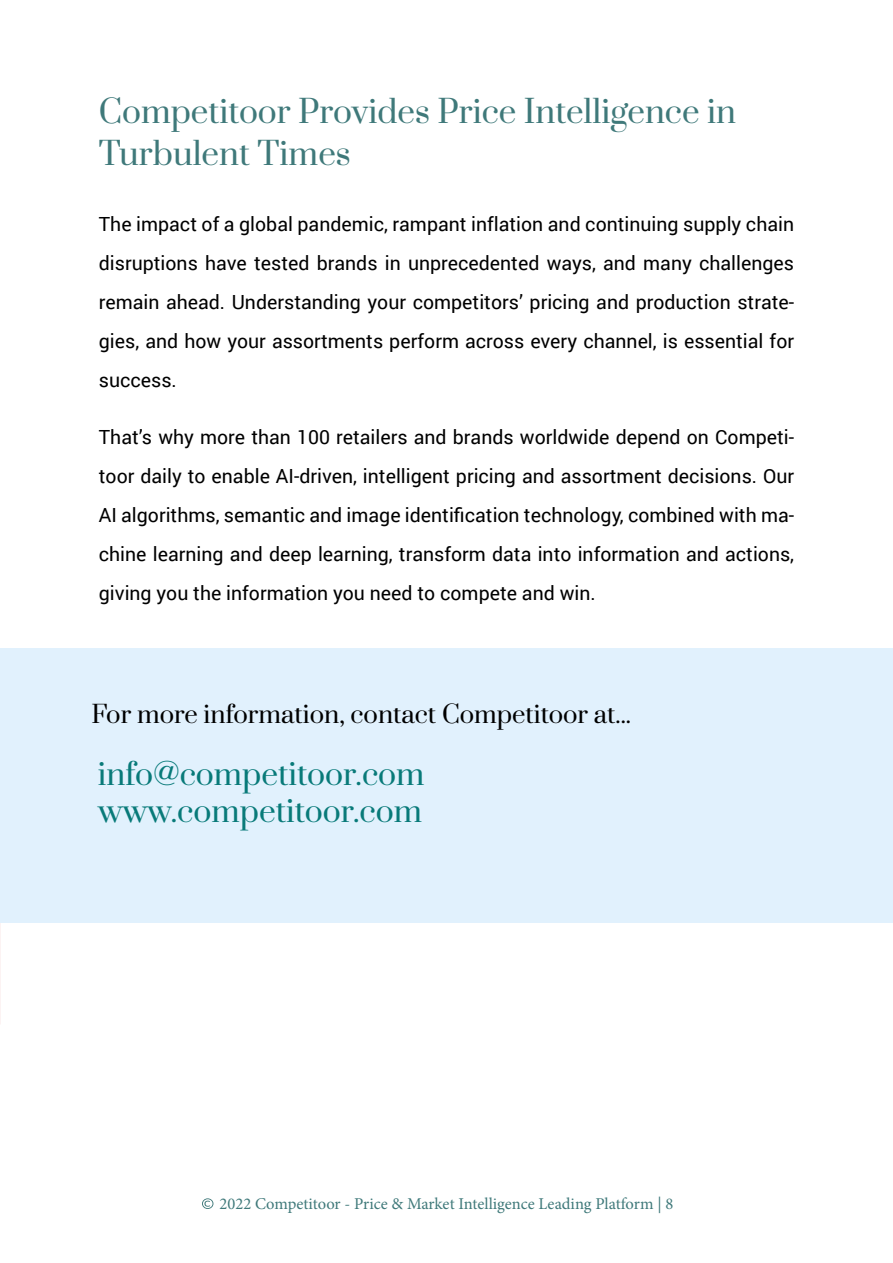
<style>
.page{position:relative;width:893px;height:1263px;background:#fff}
.page>*{position:absolute;margin:0;border:0;box-sizing:border-box;transform-origin:0 0}
.t1{font:31.5px/42px "Prata";color:#3f797a}
.t2{font:30px/37.5px "Prata";color:#087a79}
.t3{font:24px "Prata";color:#000}
.t4{font:19.5px/39px "Roboto";color:#000;text-align:justify}
.t5{font:16.5px "Minion Pro";color:#3f797a}
</style>
<div class="page">
<div style="left:0;top:648px;width:893px;height:275px;background:#e1f1fd"></div>
<svg style="left:202px;top:1198px;width:11px;height:11px"></svg>
<h1 class="t1" style="left:99px;top:91px;width:639px">Competitoor Provides Price Intelligence in<br>Turbulent Times</h1>
<p class="t4" style="left:99px;top:204px;width:697px">The impact of a global pandemic, rampant inflation and continuing supply chain disruptions have tested brands in unprecedented ways, and many challenges remain ahead. Understanding your competitors’ pricing and production strate&shy;gies, and how your assortments perform across every channel, is essential for success.</p>
<p class="t4" style="left:99px;top:416px;width:697px">That’s why more than 100 retailers and brands worldwide depend on Competi&shy;toor daily to enable AI-driven, intelligent pricing and assortment decisions. Our AI algorithms, semantic and image identification technology, combined with ma&shy;chine learning and deep learning, transform data into information and actions, giving you the information you need to compete and win.</p>
<p class="t3" style="left:91px;top:699px;width:541px">For more information, contact Competitoor at...</p>
<h2 class="t2" style="left:98px;top:755px;width:328px">info@competitoor.com www.competitoor.com</h2>
<p class="t5" style="left:220px;top:1193px;width:455px">2022 Competitoor - Price &amp; Market Intelligence Leading Platform | 8</p>
</div>
